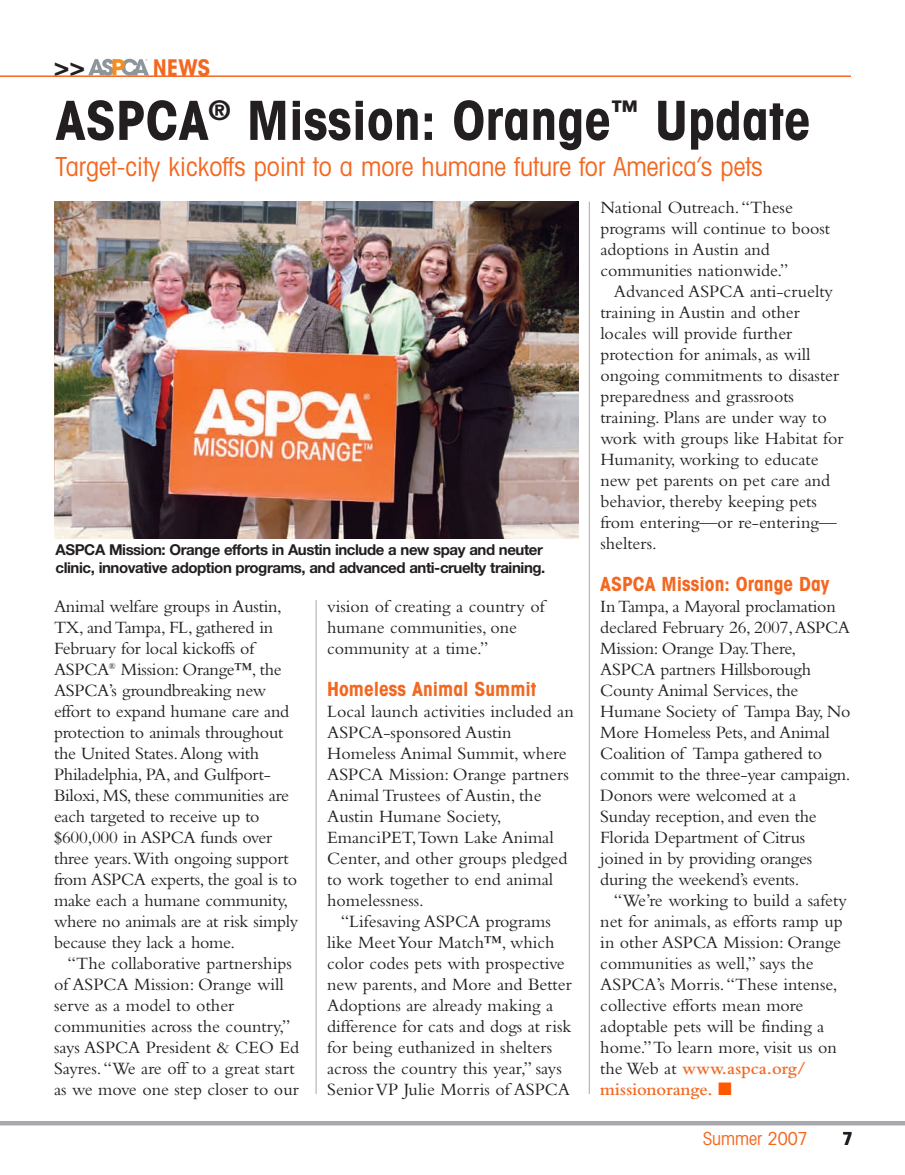
<style>
.page{position:relative;width:905px;height:1175px;background:#fff}
.page>*{position:absolute;margin:0;border:0;box-sizing:border-box;transform-origin:0 0}
.t1{font:700 condensed 54px "Avant Garde";color:#231f20}
.t2{font:condensed 26.25px "Avant Garde";color:#f36821}
.t3{font:700 26.25px "Helvetica Neue";color:#231f20}
.t4{font:700 condensed 23.1px "Avant Garde";color:#f36821}
.t5{font:700 condensed 19.5px "Avant Garde";color:#f36821}
.t6{font:18px/21px "Bembo";color:#231f20}
.t7{font:condensed 18px "Avant Garde";color:#f36821}
.t8{font:700 condensed 18px "Avant Garde";color:#231f20}
.t9{font:700 15px/18px "Helvetica Neue";letter-spacing:-.03em;color:#231f20}
.s1{font-weight:600;color:#f36821}
.s2{color:#ff5800}
</style>
<div class="page">
<div style="left:0;top:1120px;width:904px;height:5px;background:#a8a9ad"></div>
<svg style="left:88px;top:59px;width:61px;height:16px"></svg>
<hr style="left:0;top:75px;width:850px;height:2px;background:#f36821">
<hr style="left:316px;top:600px;width:1px;height:494px;background:#a8a9ad">
<hr style="left:589px;top:202px;width:1px;height:892px;background:#a8a9ad">
<img style="left:54px;top:202px;width:524px;height:337px">
<h2 class="t3" style="left:54px;top:57px;width:33px">&gt;&gt;</h2>
<p class="t4" style="left:153px;top:59px;width:59px">NEWS</p>
<h1 class="t1" style="left:56px;top:101px;width:757px">ASPCA<sup>®</sup> Mission: Orange<sup>™</sup> Update</h1>
<h2 class="t2" style="left:56px;top:157px;width:709px">Target-city kickoffs point to a more humane future for America’s pets</h2>
<p class="t9" style="left:55px;top:542px;width:491px">ASPCA Mission: Orange efforts in Austin include a new spay and neuter clinic, innovative adoption programs, and advanced anti-cruelty training.</p>
<p class="t6" style="left:54px;top:598px;width:246px">Animal welfare groups in Austin,<br>TX, and Tampa, FL, gathered in<br>February for local kickoffs of<br>ASPCA<sup>®</sup> Mission: Orange™, the<br>ASPCA’s groundbreaking new effort to expand humane care and protection to animals throughout the United States.Along with<br>Philadelphia, PA, and Gulfport-<br>Biloxi, MS, these communities are each targeted to receive up to $600,000 in ASPCA funds over three years.With ongoing support from ASPCA experts, the goal is to make each a humane community, where no animals are at risk simply because they lack a home.</p>
<p class="t6" style="left:54px;top:955px;width:246px;text-indent:13px">“The collaborative partnerships of ASPCA Mission: Orange will serve as a model to other communities across the country,” says ASPCA President &amp; CEO Ed<br>Sayres.“We are off to a great start as we move one step closer to our</p>
<p class="t6" style="left:327px;top:598px;width:219px">vision of creating a country of humane communities, one community at a time.”</p>
<p class="t5" style="left:327px;top:682px;width:211px">Homeless Animal Summit</p>
<p class="t6" style="left:327px;top:703px;width:248px">Local launch activities included an<br>ASPCA-sponsored Austin<br>Homeless Animal Summit, where<br>ASPCA Mission: Orange partners<br>Animal Trustees of Austin, the<br>Austin Humane Society,<br>EmanciPET,Town Lake Animal<br>Center, and other groups pledged to work together to end animal homelessness.</p>
<p class="t6" style="left:327px;top:913px;width:246px;text-indent:14px">“Lifesaving ASPCA programs like MeetYour Match™, which color codes pets with prospective new parents, and More and Better<br>Adoptions are already making a difference for cats and dogs at risk for being euthanized in shelters across the country this year,” says<br>SeniorVP Julie Morris of ASPCA</p>
<p class="t6" style="left:600px;top:199px;width:231px">National Outreach.“These programs will continue to boost adoptions in Austin and communities nationwide.”</p>
<p class="t6" style="left:600px;top:283px;width:245px;text-indent:14px">Advanced ASPCA anti-cruelty training in Austin and other locales will provide further protection for animals, as will ongoing commitments to disaster preparedness and grassroots training. Plans are under way to work with groups like Habitat for<br>Humanity, working to educate new pet parents on pet care and behavior, thereby keeping pets from entering—or re-entering— shelters.</p>
<p class="t5" style="left:600px;top:577px;width:231px">ASPCA Mission: Orange Day</p>
<p class="t6" style="left:600px;top:598px;width:252px">In Tampa, a Mayoral proclamation declared February 26, 2007,ASPCA<br>Mission: Orange Day.There,<br>ASPCA partners Hillsborough<br>County Animal Services, the<br>Humane Society of Tampa Bay, No<br>More Homeless Pets, and Animal<br>Coalition of Tampa gathered to commit to the three-year campaign.<br>Donors were welcomed at a<br>Sunday reception, and even the<br>Florida Department of Citrus joined in by providing oranges during the weekend’s events.</p>
<p class="t6" style="left:600px;top:892px;width:248px;text-indent:14px">“We’re working to build a safety net for animals, as efforts ramp up in other ASPCA Mission: Orange communities as well,” says the<br>ASPCA’s Morris.“These intense, collective efforts mean more adoptable pets will be finding a home.”To learn more, visit us on the Web at <span class="s1">www.aspca.org/ missionorange.</span> <span class="s2">■</span></p>
<p class="t7" style="left:703px;top:1131px;width:106px">Summer 2007</p>
<p class="t8" style="left:842px;top:1131px;width:12px">7</p>
</div>
